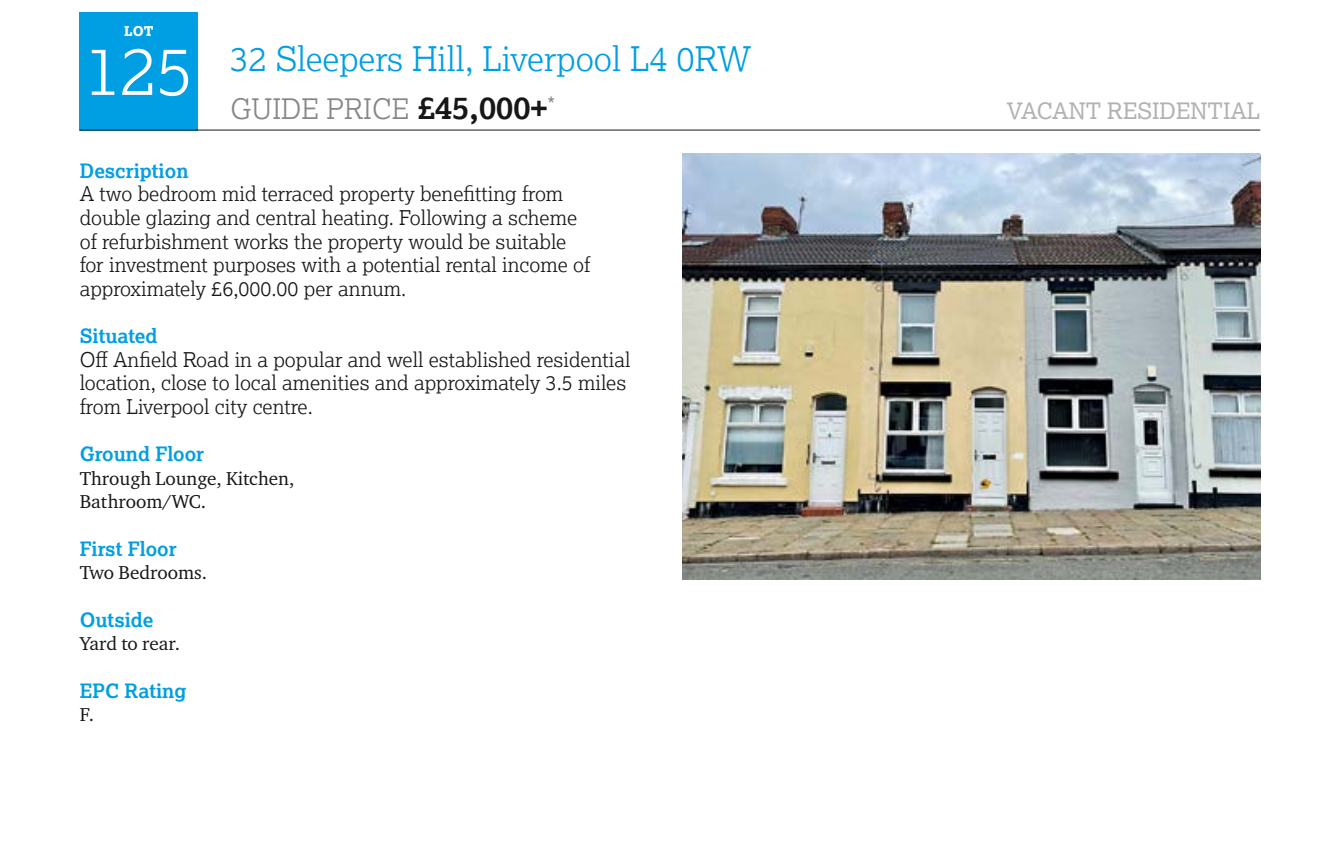
<style>
.page{position:relative;width:1340px;height:855px;background:#fff}
.page>*{position:absolute;margin:0;border:0;box-sizing:border-box;transform-origin:0 0}
.t1{font:300 67.5px "Lexia";color:#fff}
.t2{font:300 33.75px "Lexia";color:#009ee3}
.t3{font:300 28.12px "Lexia";color:#868786}
.t4{font:22.5px "Lexia";color:#b1b2b3}
.t5{font:300 20.25px/23.6px "Lexia";color:#181716}
.t6{font:20.25px "Lexia";color:#868786}
.t7{font:700 19.8px "Lexia";color:#009ee3}
.t8{font:19.12px/23.6px "Charter ITC Pro";color:#181716}
.t9{font:800 13.5px "Lexia";color:#fff}
.s1{font-weight:700;font-size:31.5px;color:#181716}
</style>
<div class="page">
<div style="left:80px;top:12px;width:118px;height:118px;background:#009ee3"></div>
<hr style="left:80px;top:130px;width:1180px;height:1px;background:#181716">
<img style="left:682px;top:154px;width:578px;height:425px">
<p class="t9" style="left:124px;top:22px;width:31px">LOT</p>
<h1 class="t1" style="left:85px;top:28px;width:110px">125</h1>
<h2 class="t2" style="left:230px;top:38px;width:522px">32 Sleepers Hill, Liverpool L4 0RW</h2>
<h3 class="t3" style="left:230px;top:91px;width:318px">GUIDE PRICE <span class="s1">£45,000+</span></h3>
<p class="t4" style="left:1006px;top:96px;width:255px">VACANT RESIDENTIAL</p>
<p class="t6" style="left:547px;top:92px;width:9px">*</p>
<p class="t7" style="left:80px;top:158px;width:110px">Description</p>
<p class="t5" style="left:80px;top:181px;width:512px">A two bedroom mid terraced property benefitting from double glazing and central heating. Following a scheme of refurbishment works the property would be suitable for investment purposes with a potential rental income of approximately £6,000.00 per annum.</p>
<p class="t7" style="left:80px;top:323px;width:79px">Situated</p>
<p class="t5" style="left:80px;top:347px;width:552px">Off Anfield Road in a popular and well established residential location, close to local amenities and approximately 3.5 miles from Liverpool city centre.</p>
<p class="t7" style="left:80px;top:441px;width:126px">Ground Floor</p>
<p class="t8" style="left:80px;top:466px;width:216px">Through Lounge, Kitchen,<br>Bathroom/WC.</p>
<p class="t7" style="left:80px;top:536px;width:98px">First Floor</p>
<p class="t8" style="left:80px;top:560px;width:129px">Two Bedrooms.</p>
<p class="t7" style="left:80px;top:607px;width:75px">Outside</p>
<p class="t8" style="left:80px;top:631px;width:102px">Yard to rear.</p>
<p class="t7" style="left:80px;top:678px;width:108px">EPC Rating</p>
<p class="t8" style="left:80px;top:702px;width:16px">F.</p>
</div>
